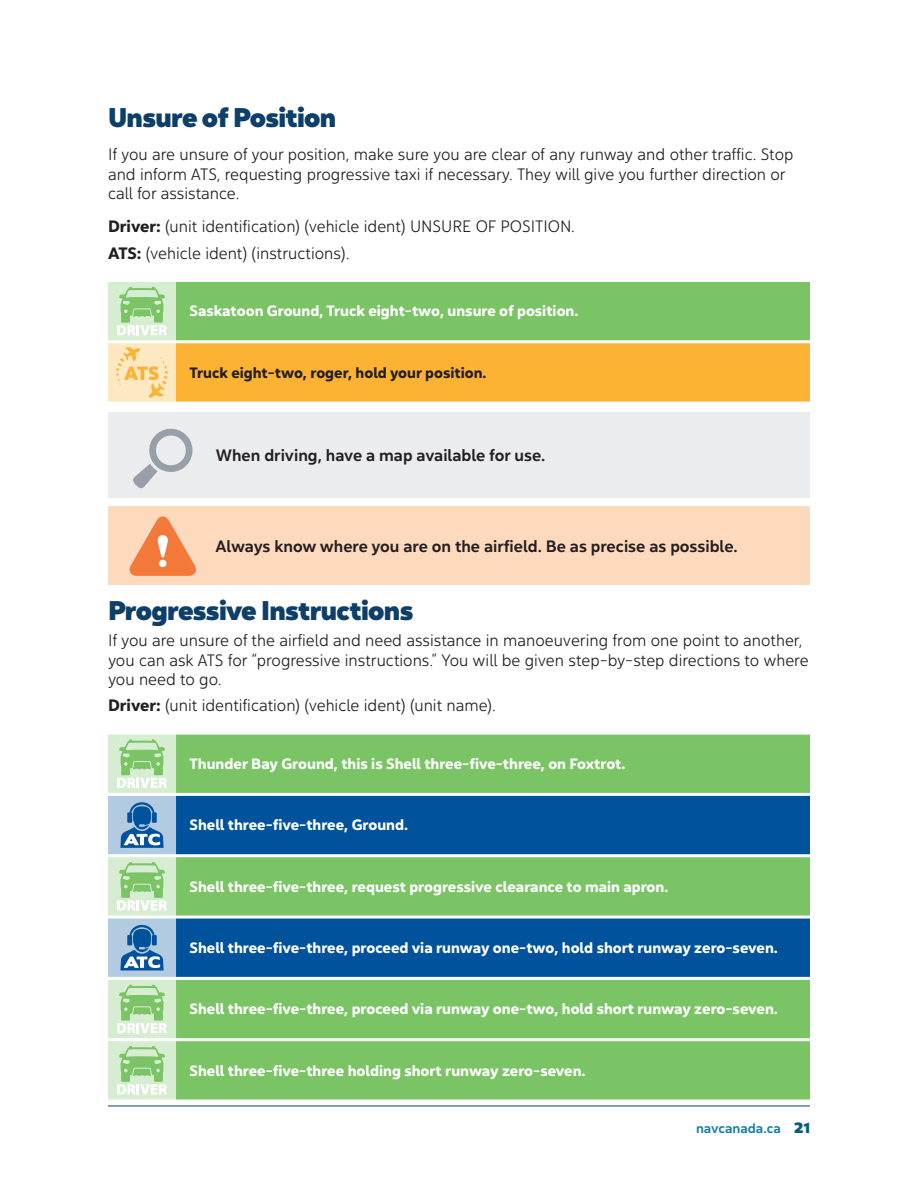
<style>
.page{position:relative;width:918px;height:1188px;background:#fff}
.page>*{position:absolute;margin:0;border:0;box-sizing:border-box;transform-origin:0 0}
.Header_1{font:27px "Yorkten Nor Bla";letter-spacing:-.025em;color:#0d3f68}
.Body{font:16.5px/19.5px "Yorkten Nor Lig";color:#231f20}
.Sidebar{font:16.5px "Yorkten Nor Med";color:#231f20}
.Table_Header{font:15px "Yorkten Nor Bol";color:#fff}
.Table_Header-2{font:15px "Yorkten Nor Bol";color:#231f20}
.t1{font:13.5px "Yorkten Nor Med";color:#157fa2}
.s1{font-family:"Yorkten Nor Bol"}
.s2{font-family:"Yorkten Nor Bla";font-size:15px;color:#0a5c7d}
</style>
<div class="page">
<hr style="left:108px;top:1106px;width:702px;height:1px;background:#0d3f68">
<div style="left:108px;top:280px;width:68px;height:62px;background:#d7edd1"></div>
<div style="left:176px;top:280px;width:634px;height:62px;background:#7bc466"></div>
<div style="left:108px;top:342px;width:68px;height:61px;background:#fee8c2"></div>
<div style="left:176px;top:342px;width:634px;height:61px;background:#fcb334"></div>
<hr style="left:108px;top:279px;width:68px;height:3px;background:#fff">
<hr style="left:176px;top:279px;width:634px;height:3px;background:#fff">
<hr style="left:108px;top:340px;width:68px;height:3px;background:#fff">
<hr style="left:176px;top:340px;width:634px;height:3px;background:#fff">
<hr style="left:108px;top:402px;width:68px;height:3px;background:#fff">
<hr style="left:176px;top:402px;width:634px;height:3px;background:#fff">
<svg style="left:117px;top:287px;width:50px;height:48px"></svg>
<svg style="left:116px;top:347px;width:52px;height:51px"></svg>
<div style="left:176px;top:735px;width:634px;height:364px;background:#7bc466"></div>
<svg style="left:176px;top:796px;width:634px;height:181px;background:#2a788a"></svg>
<hr style="left:176px;top:793px;width:634px;height:3px;background:#fff">
<hr style="left:176px;top:854px;width:634px;height:3px;background:#fff">
<hr style="left:176px;top:916px;width:634px;height:3px;background:#fff">
<hr style="left:176px;top:977px;width:634px;height:3px;background:#fff">
<hr style="left:176px;top:1038px;width:634px;height:3px;background:#fff">
<svg style="left:108px;top:734px;width:68px;height:366px;background:#b4d4c5"></svg>
<div style="left:108px;top:412px;width:702px;height:86px;background:#ebecee"></div>
<svg style="left:133px;top:429px;width:60px;height:59px"></svg>
<div style="left:108px;top:506px;width:702px;height:79px;background:#fdd9bd"></div>
<svg style="left:130px;top:516px;width:66px;height:60px"></svg>
<div style="left:159px;top:560px;width:8px;height:7px;background:#fff;border-radius:50%"></div>
<p class="Header_1" style="left:108px;top:99px;width:230px">Unsure of Position</p>
<p class="Body" style="left:108px;top:145px;width:687px">If you are unsure of your position, make sure you are clear of any runway and other traffic. Stop and inform ATS, requesting progressive taxi if necessary. They will give you further direction or call for assistance.</p>
<p class="Body" style="left:108px;top:217px;width:469px"><span class="s1">Driver:</span> (unit identification) (vehicle ident) UNSURE OF POSITION.</p>
<p class="Body" style="left:108px;top:243px;width:243px"><span class="s1">ATS:</span> (vehicle ident) (instructions).</p>
<p class="Table_Header" style="left:190px;top:301px;width:391px">Saskatoon Ground, Truck eight-two, unsure of position.</p>
<p class="Table_Header-2" style="left:190px;top:362px;width:299px">Truck eight-two, roger, hold your position.</p>
<p class="Sidebar" style="left:216px;top:445px;width:331px">When driving, have a map available for use.</p>
<p class="Sidebar" style="left:216px;top:535px;width:524px">Always know where you are on the airfield. Be as precise as possible.</p>
<p class="Header_1" style="left:108px;top:591px;width:307px">Progressive Instructions</p>
<p class="Body" style="left:108px;top:630px;width:702px">If you are unsure of the airfield and need assistance in manoeuvering from one point to another, you can ask ATS for “progressive instructions.” You will be given step-by-step directions to where you need to go.</p>
<p class="Body" style="left:108px;top:696px;width:389px"><span class="s1">Driver:</span> (unit identification) (vehicle ident) (unit name).</p>
<p class="Table_Header" style="left:190px;top:754px;width:438px">Thunder Bay Ground, this is Shell three-five-three, on Foxtrot.</p>
<p class="Table_Header" style="left:190px;top:815px;width:220px">Shell three-five-three, Ground.</p>
<p class="Table_Header" style="left:190px;top:876px;width:480px">Shell three-five-three, request progressive clearance to main apron.</p>
<p class="Table_Header" style="left:190px;top:938px;width:590px">Shell three-five-three, proceed via runway one-two, hold short runway zero-seven.</p>
<p class="Table_Header" style="left:190px;top:999px;width:590px">Shell three-five-three, proceed via runway one-two, hold short runway zero-seven.</p>
<p class="Table_Header" style="left:190px;top:1060px;width:398px">Shell three-five-three holding short runway zero-seven.</p>
<p class="t1" style="left:696px;top:1120px;width:115px">navcanada.ca <span class="s2">21</span></p>
</div>
